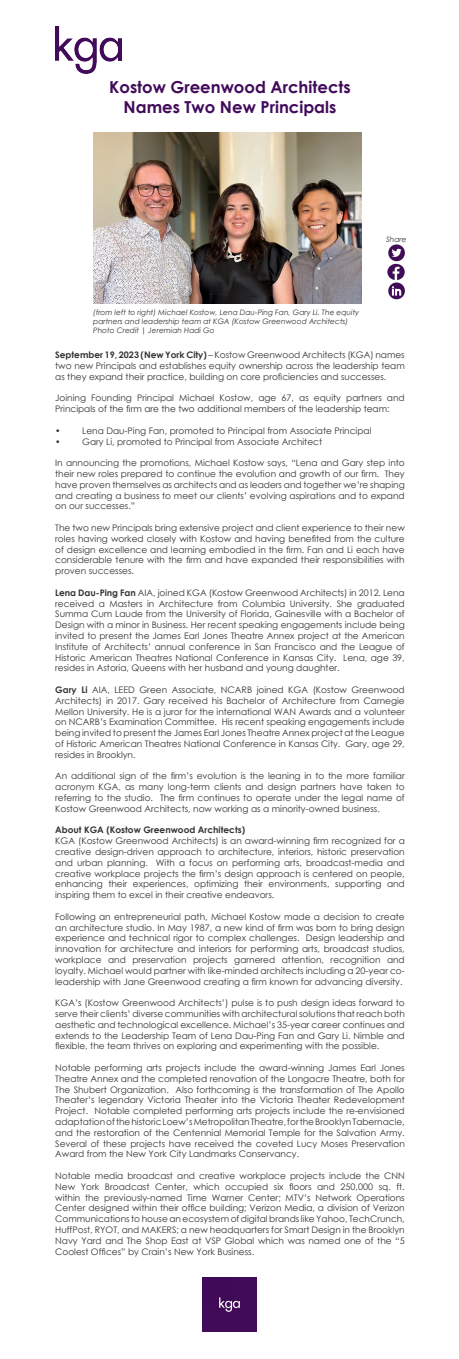
<style>
.page{position:relative;width:459px;height:1359px;background:#fff}
.page>*{position:absolute;margin:0;border:0;box-sizing:border-box;transform-origin:0 0}
.t1{font:700 16.5px/19.8px "Century Gothic";color:#410b5a;text-align:center}
.t2{font:9px/10.8px "Century Gothic";color:#333;text-align:justify}
.t3{font:700 9px "Century Gothic";color:#333}
.t4{font:italic 7.5px/9px "Century Gothic";color:#333}
.s1{font-weight:700}
</style>
<div class="page">
<img style="left:55px;top:27px;width:67px;height:46px">
<img style="left:387px;top:244px;width:18px;height:56px">
<div style="left:202px;top:1277px;width:55px;height:55px;background:#410b59"></div>
<img style="left:93px;top:133px;width:269px;height:170px">
<h1 class="t1" style="left:109px;top:77px;width:243px">Kostow Greenwood Architects<br>Names Two New Principals</h1>
<p class="t4" style="left:93px;top:308px;width:268px">(from left to right) Michael Kostow, Lena Dau-Ping Fan, Gary Li. The equity partners and leadership team at KGA (Kostow Greenwood Architects)<br>Photo Credit | Jeremiah Hadi Go</p>
<p class="t4" style="left:386px;top:235px;width:22px">Share</p>
<p class="t2" style="left:55px;top:349px;width:351px"><span class="s1">September 19, 2023 (New York City)</span> – Kostow Greenwood Architects (KGA) names two new Principals and establishes equity ownership across the leadership team as they expand their practice, building on core proficiencies and successes.</p>
<p class="t2" style="left:55px;top:393px;width:351px">Joining Founding Principal Michael Kostow, age 67, as equity partners and<br>Principals of the firm are the two additional members of the leadership team:</p>
<p class="t2" style="left:55px;top:425px;width:318px">• Lena Dau-Ping Fan, promoted to Principal from Associate Principal</p>
<p class="t2" style="left:55px;top:436px;width:268px">• Gary Li, promoted to Principal from Associate Architect</p>
<p class="t2" style="left:55px;top:457px;width:351px">In announcing the promotions, Michael Kostow says, “Lena and Gary step into their new roles prepared to continue the evolution and growth of our firm. They have proven themselves as architects and as leaders and together we’re shaping and creating a business to meet our clients’ evolving aspirations and to expand on our successes.”</p>
<p class="t2" style="left:55px;top:522px;width:351px">The two new Principals bring extensive project and client experience to their new roles having worked closely with Kostow and having benefited from the culture of design excellence and learning embodied in the firm. Fan and Li each have considerable tenure with the firm and have expanded their responsibilities with proven successes.</p>
<p class="t2" style="left:55px;top:587px;width:351px"><span class="s1">Lena Dau-Ping Fan</span> AIA, joined KGA (Kostow Greenwood Architects) in 2012. Lena received a Masters in Architecture from Columbia University. She graduated Summa Cum Laude from the University of Florida, Gainesville with a Bachelor of Design with a minor in Business. Her recent speaking engagements include being invited to present the James Earl Jones Theatre Annex project at the American Institute of Architects’ annual conference in San Francisco and the League of Historic American Theatres National Conference in Kansas City. Lena, age 39, resides in Astoria, Queens with her husband and young daughter.</p>
<p class="t2" style="left:55px;top:684px;width:351px"><span class="s1">Gary Li</span> AIA, LEED Green Associate, NCARB joined KGA (Kostow Greenwood Architects) in 2017. Gary received his Bachelor of Architecture from Carnegie Mellon University. He is a juror for the international WAN Awards and a volunteer on NCARB’s Examination Committee. His recent speaking engagements include being invited to present the James Earl Jones Theatre Annex project at the League of Historic American Theatres National Conference in Kansas City. Gary, age 29, resides in Brooklyn.</p>
<p class="t2" style="left:55px;top:771px;width:351px">An additional sign of the firm’s evolution is the leaning in to the more familiar acronym KGA, as many long-term clients and design partners have taken to referring to the studio. The firm continues to operate under the legal name of Kostow Greenwood Architects, now working as a minority-owned business.</p>
<p class="t3" style="left:55px;top:823px;width:191px">About KGA (Kostow Greenwood Architects)</p>
<p class="t2" style="left:55px;top:835px;width:351px">KGA (Kostow Greenwood Architects) is an award-winning firm recognized for a creative design-driven approach to architecture, interiors, historic preservation and urban planning. With a focus on performing arts, broadcast-media and creative workplace projects the firm’s design approach is centered on people, enhancing their experiences, optimizing their environments, supporting and inspiring them to excel in their creative endeavors.</p>
<p class="t2" style="left:55px;top:911px;width:351px">Following an entrepreneurial path, Michael Kostow made a decision to create an architecture studio. In May 1987, a new kind of firm was born to bring design experience and technical rigor to complex challenges. Design leadership and innovation for architecture and interiors for performing arts, broadcast studios, workplace and preservation projects garnered attention, recognition and loyalty. Michael would partner with like-minded architects including a 20-year co&shy;leadership with Jane Greenwood creating a firm known for advancing diversity.</p>
<p class="t2" style="left:55px;top:997px;width:351px">KGA’s (Kostow Greenwood Architects’) pulse is to push design ideas forward to serve their clients’ diverse communities with architectural solutions that reach both aesthetic and technological excellence. Michael’s 35-year career continues and extends to the Leadership Team of Lena Dau-Ping Fan and Gary Li. Nimble and flexible, the team thrives on exploring and experimenting with the possible.</p>
<p class="t2" style="left:55px;top:1062px;width:351px">Notable performing arts projects include the award-winning James Earl Jones Theatre Annex and the completed renovation of the Longacre Theatre, both for The Shubert Organization. Also forthcoming is the transformation of The Apollo Theater’s legendary Victoria Theater into the Victoria Theater Redevelopment Project. Notable completed performing arts projects include the re-envisioned adaptation of the historic Loew’s Metropolitan Theatre, for the Brooklyn Tabernacle, and the restoration of the Centennial Memorial Temple for the Salvation Army.<br>Several of these projects have received the coveted Lucy Moses Preservation Award from the New York City Landmarks Conservancy.</p>
<p class="t2" style="left:55px;top:1170px;width:351px">Notable media broadcast and creative workplace projects include the CNN New York Broadcast Center, which occupied six floors and 250,000 sq. ft. within the previously-named Time Warner Center; MTV’s Network Operations Center designed within their office building; Verizon Media, a division of Verizon Communications to house an ecosystem of digital brands like Yahoo, TechCrunch, HuffPost, RYOT, and MAKERS; a new headquarters for Smart Design in the Brooklyn Navy Yard and The Shop East at VSP Global which was named one of the “5<br>Coolest Offices” by Crain’s New York Business.</p>
</div>
